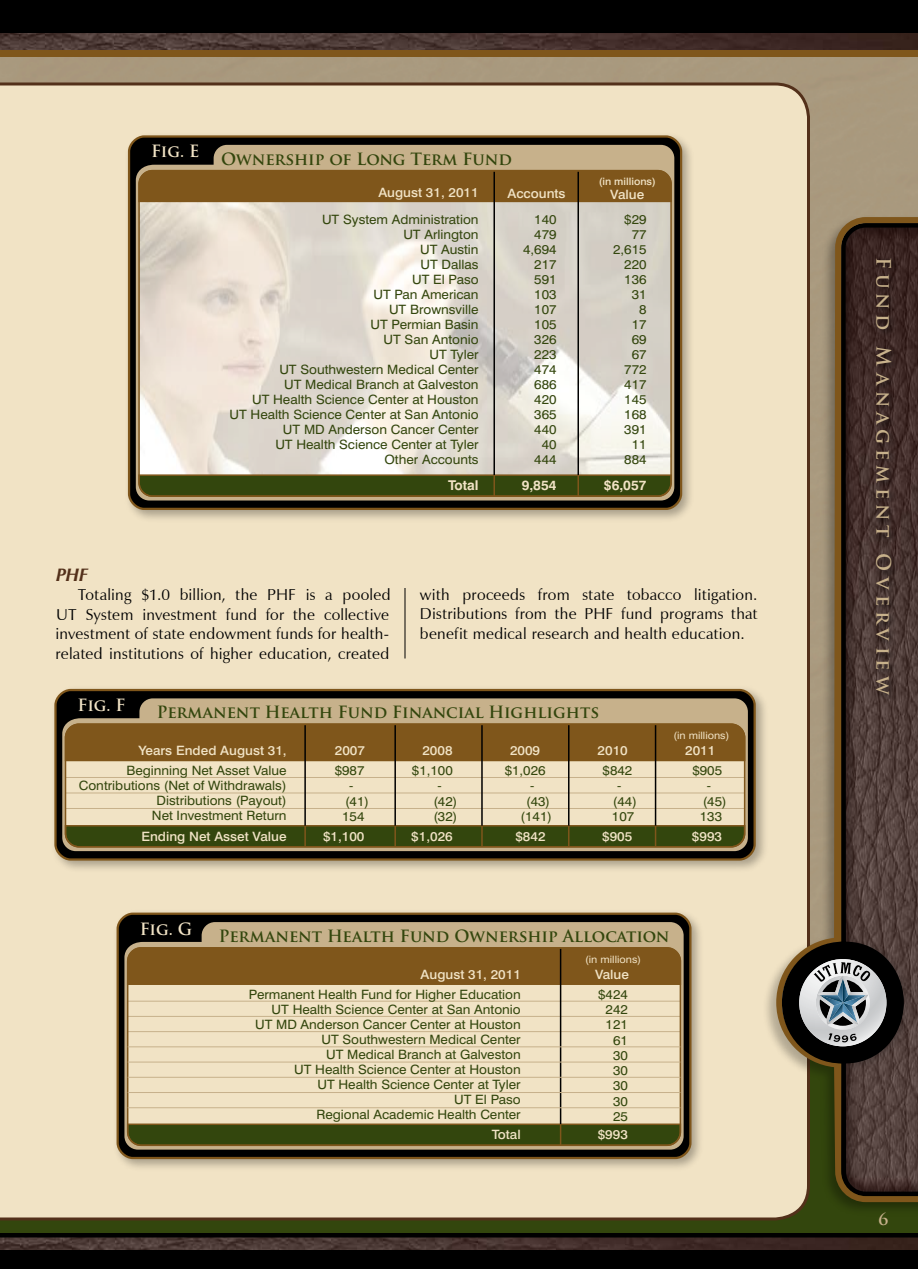
<style>
.page{position:relative;width:918px;height:1269px;background:#fff}
.page>*{position:absolute;margin:0;border:0;box-sizing:border-box;transform-origin:0 0}
.t1{font:700 19.5px "Trajan Pro";letter-spacing:.255em;color:#c7b18b}
.t2{font:italic 700 18px "Zapf Humanist 601 BT";color:#53301a}
.t3{font:700 16.5px "Trajan Pro";color:#33460d}
.t4{font:700 16.5px "Trajan Pro";letter-spacing:-.015em;color:#f1e3c5}
.t5{font:15.75px/19.5px "Zapf Humanist 601 BT";letter-spacing:.015em;color:#000;text-align:justify}
.t6{font:700 13.5px "Swiss 721 BT";color:#f1e3c5}
.t7{font:12.9px/15px "Swiss 721 BT";color:#33460d;text-align:right;scale:1.05 1}
.t8{font:500 12.9px "Swiss 721 BT";color:#f1e3c5;scale:1.05 1}
.t9{font:10.2px "Swiss 721 BT";color:#f1e3c5;scale:1.07 1}
.t10{font:500 10.2px "Swiss 721 BT";color:#f1e3c5;scale:1.05 1}
</style>
<div class="page">
<img style="left:0;top:33px;width:918px;height:18px">
<div style="left:0;top:0;width:918px;height:33px;background:#000"></div>
<div style="left:0;top:51px;width:918px;height:6px;background:#7f561b"></div>
<img style="left:0;top:1238px;width:918px;height:12px">
<svg style="left:0;top:1218px;width:918px;height:20px;background:#27330a"></svg>
<div style="left:0;top:1250px;width:918px;height:19px;background:#000"></div>
<div style="left:0;top:82px;width:810px;height:1138px;background:#f1e3c5"></div>
<div style="left:122px;top:130px;width:575px;height:394px;background:#000;opacity:.3"></div>
<div style="left:129px;top:136px;width:552px;height:373px;background:#000;border-radius:15px"></div>
<div style="left:128px;top:135px;width:554px;height:375px;border:2px solid #7f561b;border-radius:15px"></div>
<svg style="left:136px;top:145px;width:538px;height:356px;background:#ad9a79"></svg>
<img style="left:139px;top:171px;width:532px;height:325px;border-radius:13px">
<svg style="left:138px;top:169px;width:535px;height:34px;background:#835c23"></svg>
<hr style="left:494px;top:172px;width:1px;height:303px;background:#000">
<hr style="left:578px;top:172px;width:1px;height:303px;background:#000">
<svg style="left:138px;top:474px;width:535px;height:24px;background:#445019"></svg>
<div style="left:138px;top:170px;width:534px;height:327px;border:2px solid #7f561b;border-radius:13px"></div>
<div style="left:49px;top:684px;width:721px;height:191px;background:#000;opacity:.3"></div>
<div style="left:56px;top:690px;width:699px;height:170px;background:#000;border-radius:15px"></div>
<div style="left:54px;top:689px;width:702px;height:172px;border:2px solid #7f561b;border-radius:15px"></div>
<svg style="left:62px;top:698px;width:686px;height:153px;background:#b29e7c"></svg>
<div style="left:66px;top:724px;width:679px;height:123px;background:#f1e3c5;border-radius:13px"></div>
<div style="left:64px;top:723px;width:682px;height:39px;background:#7f561b"></div>
<hr style="left:66px;top:777px;width:679px;height:1px;background:#c7b18b">
<hr style="left:66px;top:793px;width:679px;height:1px;background:#c7b18b">
<hr style="left:66px;top:808px;width:679px;height:1px;background:#c7b18b">
<div style="left:65px;top:723px;width:680px;height:125px;border:2px solid #7f561b;border-radius:13px"></div>
<hr style="left:66px;top:760px;width:678px;height:1px;background:#7f561b">
<hr style="left:304px;top:725px;width:2px;height:101px;background:#000">
<hr style="left:394px;top:725px;width:2px;height:101px;background:#000">
<hr style="left:481px;top:725px;width:2px;height:101px;background:#000">
<hr style="left:568px;top:725px;width:2px;height:101px;background:#000">
<hr style="left:655px;top:725px;width:1px;height:101px;background:#000">
<svg style="left:64px;top:824px;width:682px;height:24px;background:#485018"></svg>
<div style="left:111px;top:907px;width:595px;height:267px;background:#000;opacity:.3"></div>
<div style="left:118px;top:914px;width:572px;height:244px;background:#000;border-radius:15px"></div>
<div style="left:117px;top:913px;width:575px;height:246px;border:2px solid #7f561b;border-radius:15px"></div>
<svg style="left:124px;top:922px;width:560px;height:228px;background:#ab9877"></svg>
<div style="left:128px;top:948px;width:552px;height:197px;background:#f1e3c5;border-radius:13px"></div>
<div style="left:126px;top:946px;width:556px;height:40px;background:#7f561b"></div>
<hr style="left:128px;top:1001px;width:552px;height:1px;background:#c7b18b">
<hr style="left:128px;top:1016px;width:552px;height:1px;background:#c7b18b">
<hr style="left:128px;top:1031px;width:552px;height:1px;background:#c7b18b">
<div style="left:127px;top:947px;width:554px;height:199px;border:2px solid #7f561b;border-radius:13px"></div>
<hr style="left:128px;top:983px;width:552px;height:2px;background:#7f561b">
<hr style="left:560px;top:949px;width:1px;height:175px;background:#000">
<svg style="left:126px;top:1123px;width:556px;height:24px;background:#485018"></svg>
<hr style="left:128px;top:1046px;width:552px;height:1px;background:#c7b18b">
<hr style="left:128px;top:1062px;width:552px;height:1px;background:#c7b18b">
<hr style="left:128px;top:1077px;width:552px;height:1px;background:#c7b18b">
<hr style="left:128px;top:1092px;width:552px;height:1px;background:#c7b18b">
<hr style="left:128px;top:1107px;width:552px;height:1px;background:#c7b18b">
<hr style="left:405px;top:588px;width:1px;height:70px;background:#000">
<div style="left:761px;top:214px;width:157px;height:1004px;background:#000;opacity:.3"></div>
<svg style="left:776px;top:217px;width:142px;height:985px;background:#80705d"></svg>
<svg style="left:782px;top:942px;width:122px;height:121px;background:#5e5d5a"></svg>
<div style="left:873px;top:256px;width:28px;height:447px;background:#000;opacity:.75"></div>
<p class="t4" style="left:151px;top:141px;width:50px">Fig. E</p>
<p class="t3" style="left:221px;top:148px;width:292px">Ownership of Long Term Fund</p>
<p class="t10" style="left:599px;top:175px;width:56px">(in millions)</p>
<p class="t8" style="left:378px;top:184px;width:97px">August 31, 2011</p>
<p class="t8" style="left:610px;top:186px;width:34px">Value</p>
<p class="t8" style="left:507px;top:185px;width:57px">Accounts</p>
<p class="t7" style="left:230px;top:212px;width:239px">UT System Administration<br>UT Arlington<br>UT Austin<br>UT Dallas<br>UT El Paso<br>UT Pan American<br>UT Brownsville<br>UT Permian Basin<br>UT San Antonio<br>UT Tyler<br>UT Southwestern Medical Center<br>UT Medical Branch at Galveston<br>UT Health Science Center at Houston<br>UT Health Science Center at San Antonio<br>UT MD Anderson Cancer Center<br>UT Health Science Center at Tyler<br>Other Accounts</p>
<p class="t7" style="left:523px;top:212px;width:33px">140<br>479<br>4,694<br>217<br>591<br>103<br>107<br>105<br>326<br>223<br>474<br>686<br>420<br>365<br>440<br>40<br>444</p>
<p class="t7" style="left:613px;top:212px;width:33px">$29<br>77<br>2,615<br>220<br>136<br>31<br>8<br>17<br>69<br>67<br>772<br>417<br>145<br>168<br>391<br>11<br>884</p>
<p class="t6" style="left:448px;top:477px;width:32px">Total</p>
<p class="t6" style="left:522px;top:477px;width:36px">9,854</p>
<p class="t6" style="left:604px;top:477px;width:44px">$6,057</p>
<h2 class="t2" style="left:56px;top:563px;width:33px">PHF</h2>
<p class="t5" style="left:56px;top:585px;width:337px;text-indent:22px">Totaling $1.0 billion, the PHF is a pooled UT System investment fund for the collective investment of state endowment funds for health&shy;related institutions of higher education, created</p>
<p class="t5" style="left:420px;top:585px;width:339px">with proceeds from state tobacco litigation.<br>Distributions from the PHF fund programs that benefit medical research and health education.</p>
<p class="t4" style="left:78px;top:695px;width:50px">Fig. F</p>
<p class="t3" style="left:157px;top:702px;width:444px">Permanent Health Fund Financial Highlights</p>
<p class="t9" style="left:673px;top:729px;width:54px">(in millions)</p>
<p class="t8" style="left:138px;top:743px;width:143px">Years Ended August 31,</p>
<p class="t8" style="left:335px;top:743px;width:30px">2007</p>
<p class="t8" style="left:422px;top:743px;width:30px">2008</p>
<p class="t8" style="left:510px;top:743px;width:30px">2009</p>
<p class="t8" style="left:598px;top:743px;width:30px">2010</p>
<p class="t8" style="left:685px;top:743px;width:30px">2011</p>
<p class="t7" style="left:79px;top:763px;width:199px">Beginning Net Asset Value<br>Contributions (Net of Withdrawals)<br>Distributions (Payout)<br>Net Investment Return</p>
<p class="t7" style="left:335px;top:763px;width:30px">$987</p>
<p class="t7" style="left:349px;top:778px;width:6px">-</p>
<p class="t7" style="left:345px;top:793px;width:24px">(41)</p>
<p class="t7" style="left:342px;top:809px;width:23px">154</p>
<p class="t8" style="left:141px;top:828px;width:140px">Ending Net Asset Value</p>
<p class="t8" style="left:323px;top:828px;width:41px">$1,100</p>
<p class="t7" style="left:412px;top:763px;width:40px">$1,100</p>
<p class="t7" style="left:437px;top:778px;width:6px">-</p>
<p class="t7" style="left:433px;top:793px;width:24px">(42)</p>
<p class="t7" style="left:433px;top:809px;width:24px">(32)</p>
<p class="t8" style="left:411px;top:828px;width:41px">$1,026</p>
<p class="t7" style="left:505px;top:763px;width:40px">$1,026</p>
<p class="t7" style="left:530px;top:778px;width:6px">-</p>
<p class="t7" style="left:526px;top:793px;width:24px">(43)</p>
<p class="t7" style="left:521px;top:809px;width:31px">(141)</p>
<p class="t8" style="left:515px;top:828px;width:30px">$842</p>
<p class="t7" style="left:603px;top:763px;width:30px">$842</p>
<p class="t7" style="left:617px;top:778px;width:6px">-</p>
<p class="t7" style="left:613px;top:793px;width:24px">(44)</p>
<p class="t7" style="left:612px;top:809px;width:23px">107</p>
<p class="t8" style="left:602px;top:828px;width:30px">$905</p>
<p class="t7" style="left:692px;top:763px;width:30px">$905</p>
<p class="t7" style="left:707px;top:778px;width:6px">-</p>
<p class="t7" style="left:703px;top:793px;width:24px">(45)</p>
<p class="t7" style="left:700px;top:809px;width:23px">133</p>
<p class="t8" style="left:692px;top:828px;width:30px">$993</p>
<p class="t4" style="left:140px;top:918px;width:54px">Fig. G</p>
<p class="t3" style="left:219px;top:926px;width:452px">Permanent Health Fund Ownership Allocation</p>
<p class="t9" style="left:585px;top:953px;width:54px">(in millions)</p>
<p class="t8" style="left:595px;top:966px;width:34px">Value</p>
<p class="t8" style="left:421px;top:966px;width:97px">August 31, 2011</p>
<p class="t7" style="left:249px;top:986px;width:261px">Permanent Health Fund for Higher Education<br>UT Health Science Center at San Antonio<br>UT MD Anderson Cancer Center at Houston<br>UT Southwestern Medical Center<br>UT Medical Branch at Galveston<br>UT Health Science Center at Houston<br>UT Health Science Center at Tyler<br>UT El Paso<br>Regional Academic Health Center</p>
<p class="t8" style="left:492px;top:1127px;width:29px">Total</p>
<p class="t7" style="left:598px;top:986px;width:30px">$424<br>242<br>121<br>61<br>30<br>30<br>30<br>30<br>25</p>
<p class="t8" style="left:598px;top:1127px;width:30px">$993</p>
<h1 class="t1" style="left:896px;top:256px;width:440px;rotate:90deg">Fund Management Overview</h1>
</div>
